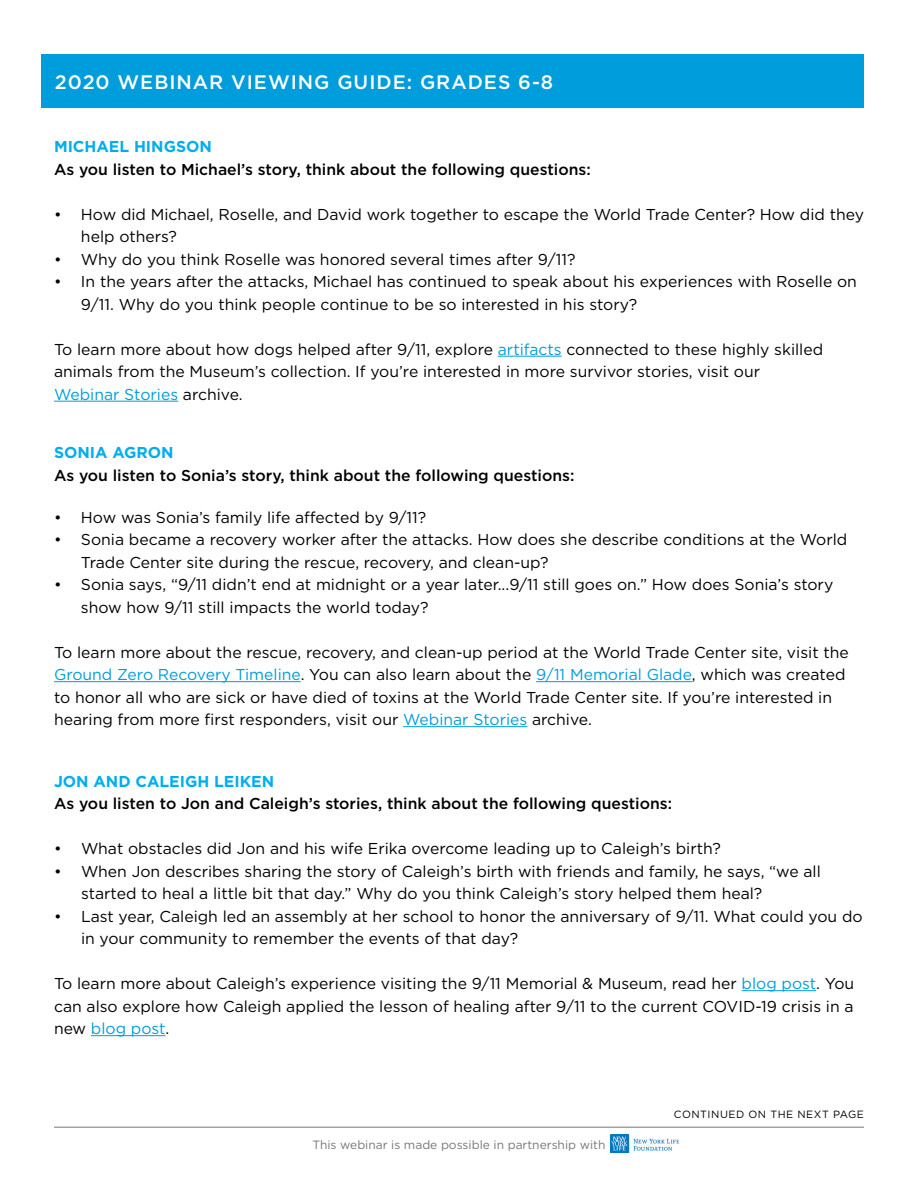
<style>
.page{position:relative;width:918px;height:1188px;background:#fff}
.page>*{position:absolute;margin:0;border:0;box-sizing:border-box;transform-origin:0 0}
.t1{font:500 19.5px "Gotham";letter-spacing:.05em;color:#fff}
.t2{font:15.75px/22.5px "Gotham";color:#000}
.t3{font:500 15.75px "Gotham";color:#000}
.t4{font:700 15.75px "Gotham";color:#00aeef}
.t5{font:12px "Gotham";color:#757779}
.t6{font:10.5px "Gotham";letter-spacing:.05em;color:#000}
.s1{color:#009ddc}
</style>
<div class="page">
<hr style="left:498px;top:356px;width:64px;height:1px;background:#009ddc">
<hr style="left:54px;top:401px;width:124px;height:1px;background:#009ddc">
<hr style="left:54px;top:681px;width:247px;height:1px;background:#009ddc">
<hr style="left:536px;top:681px;width:156px;height:1px;background:#009ddc">
<hr style="left:403px;top:726px;width:124px;height:1px;background:#009ddc">
<hr style="left:742px;top:990px;width:74px;height:1px;background:#009ddc">
<hr style="left:91px;top:1035px;width:75px;height:1px;background:#009ddc">
<div style="left:41px;top:54px;width:823px;height:54px;background:#009ddc"></div>
<img style="left:610px;top:1134px;width:69px;height:19px">
<hr style="left:54px;top:1127px;width:810px;height:1px;background:#757779">
<p class="t1" style="left:55px;top:69px;width:500px">2020 WEBINAR VIEWING GUIDE: GRADES 6-8</p>
<p class="t4" style="left:54px;top:136px;width:159px">MICHAEL HINGSON</p>
<p class="t3" style="left:54px;top:159px;width:538px">As you listen to Michael’s story, think about the following questions:</p>
<p class="t2" style="left:81px;top:202px;width:785px;text-indent:-27px">• How did Michael, Roselle, and David work together to escape the World Trade Center? How did they help others?</p>
<p class="t2" style="left:54px;top:247px;width:523px">• Why do you think Roselle was honored several times after 9/11?</p>
<p class="t2" style="left:81px;top:270px;width:777px;text-indent:-27px">• In the years after the attacks, Michael has continued to speak about his experiences with Roselle on<br>9/11. Why do you think people continue to be so interested in his story?</p>
<p class="t2" style="left:54px;top:337px;width:771px">To learn more about how dogs helped after 9/11, explore <span class="s1">artifacts</span> connected to these highly skilled animals from the Museum’s collection. If you’re interested in more survivor stories, visit our<br><span class="s1">Webinar Stories</span> archive.</p>
<p class="t4" style="left:54px;top:442px;width:121px">SONIA AGRON</p>
<p class="t3" style="left:54px;top:465px;width:522px">As you listen to Sonia’s story, think about the following questions:</p>
<p class="t2" style="left:54px;top:505px;width:374px">• How was Sonia’s family life affected by 9/11?</p>
<p class="t2" style="left:81px;top:528px;width:768px;text-indent:-27px">• Sonia became a recovery worker after the attacks. How does she describe conditions at the World<br>Trade Center site during the rescue, recovery, and clean-up?</p>
<p class="t2" style="left:81px;top:573px;width:754px;text-indent:-27px">• Sonia says, “9/11 didn’t end at midnight or a year later...9/11 still goes on.” How does Sonia’s story show how 9/11 still impacts the world today?</p>
<p class="t2" style="left:54px;top:641px;width:796px">To learn more about the rescue, recovery, and clean-up period at the World Trade Center site, visit the <span class="s1">Ground Zero Recovery Timeline</span>. You can also learn about the <span class="s1">9/11 Memorial Glade</span>, which was created to honor all who are sick or have died of toxins at the World Trade Center site. If you’re interested in hearing from more first responders, visit our <span class="s1">Webinar Stories</span> archive.</p>
<p class="t4" style="left:54px;top:771px;width:222px">JON AND CALEIGH LEIKEN</p>
<p class="t3" style="left:54px;top:793px;width:620px">As you listen to Jon and Caleigh’s stories, think about the following questions:</p>
<p class="t2" style="left:54px;top:837px;width:668px">• What obstacles did Jon and his wife Erika overcome leading up to Caleigh’s birth?</p>
<p class="t2" style="left:81px;top:860px;width:741px;text-indent:-27px">• When Jon describes sharing the story of Caleigh’s birth with friends and family, he says, “we all started to heal a little bit that day.” Why do you think Caleigh’s story helped them heal?</p>
<p class="t2" style="left:81px;top:905px;width:783px;text-indent:-27px">• Last year, Caleigh led an assembly at her school to honor the anniversary of 9/11. What could you do in your community to remember the events of that day?</p>
<p class="t2" style="left:54px;top:972px;width:802px;text-align:justify">To learn more about Caleigh’s experience visiting the 9/11 Memorial &amp; Museum, read her <span class="s1">blog post</span>. You can also explore how Caleigh applied the lesson of healing after 9/11 to the current COVID-19 crisis in a new <span class="s1">blog post</span>.</p>
<p class="t5" style="left:312px;top:1138px;width:295px">This webinar is made possible in partnership with</p>
<p class="t6" style="left:674px;top:1108px;width:192px">CONTINUED ON THE NEXT PAGE</p>
</div>
